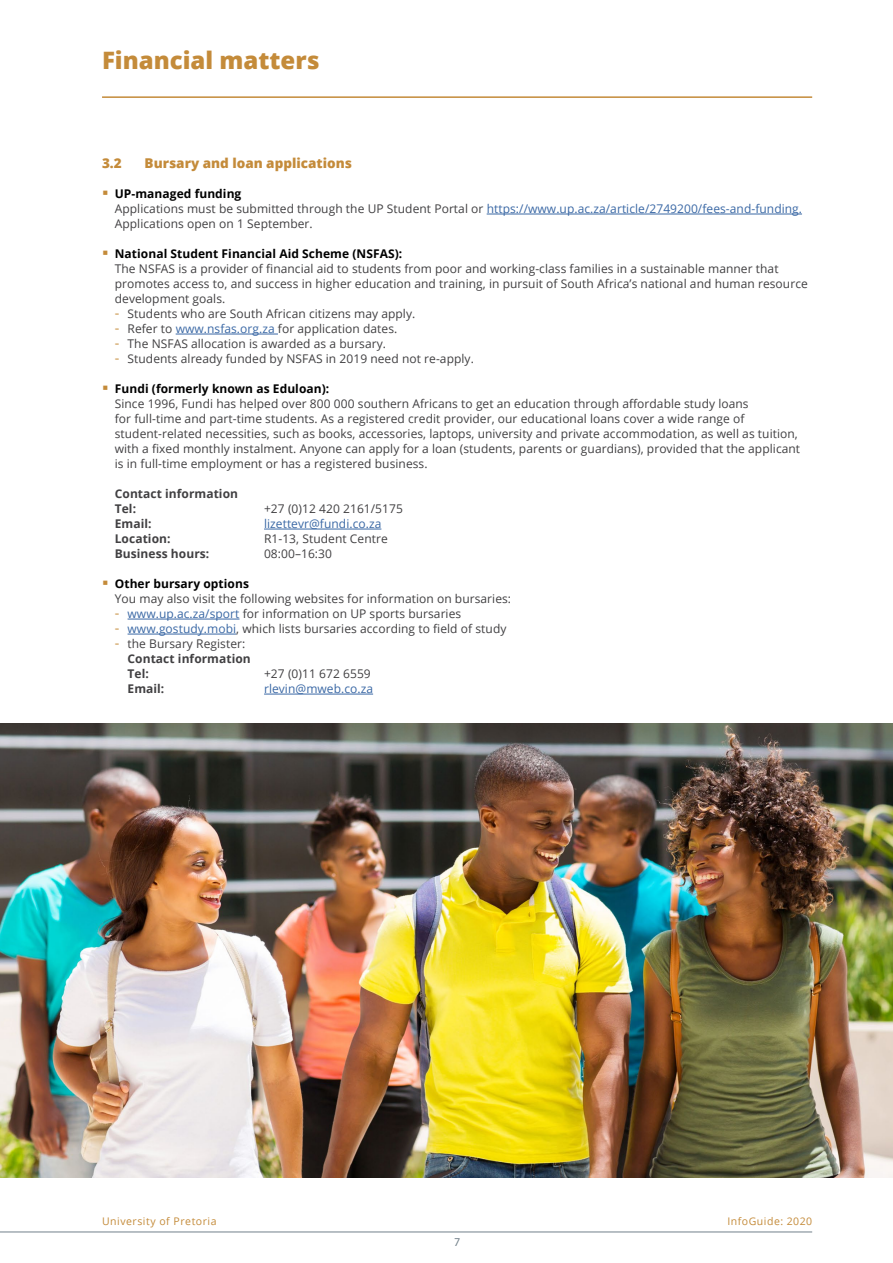
<style>
.page{position:relative;width:893px;height:1263px;background:#fff}
.page>*{position:absolute;margin:0;border:0;box-sizing:border-box;transform-origin:0 0}
.t1{font:800 24px "Open Sans";color:#c48b3a}
.t2{font:800 13.5px "Open Sans";color:#c48b3a}
.t3{font:12px/15px "Open Sans";letter-spacing:.005em;color:#414042}
.t4{font:700 12px/15px "Open Sans";letter-spacing:.005em;color:#414042}
.t5{font:700 12px "Open Sans";letter-spacing:.005em;color:#000}
.t6{font:12px "Open Sans";letter-spacing:.005em;color:#3a68a5}
.t7{font:12px "Myriad Pro";color:#72808a}
.t8{font:10.5px "Open Sans";letter-spacing:.05em;color:#c48b3a}
.s1{font-weight:700;color:#000}
.s2{color:#3a68a5}
.s3{font-size:14.25px;color:#ca974e}
.s4{font-weight:400;font-size:14.25px;color:#ca974e}
.s5{font-weight:400}
</style>
<div class="page">
<hr style="left:0;top:1231px;width:812px;height:1px;background:#72808a">
<hr style="left:102px;top:96px;width:710px;height:2px;background:#c48b3a">
<hr style="left:487px;top:214px;width:315px;height:1px;background:#3a68a5">
<hr style="left:176px;top:334px;width:102px;height:1px;background:#3a68a5">
<hr style="left:264px;top:529px;width:117px;height:1px;background:#3a68a5">
<hr style="left:128px;top:619px;width:111px;height:1px;background:#3a68a5">
<hr style="left:128px;top:634px;width:108px;height:1px;background:#3a68a5">
<hr style="left:264px;top:694px;width:109px;height:1px;background:#3a68a5">
<img style="left:0;top:723px;width:893px;height:455px">
<h1 class="t1" style="left:102px;top:42px;width:219px">Financial matters</h1>
<p class="t2" style="left:102px;top:153px;width:21px">3.2</p>
<p class="t2" style="left:145px;top:153px;width:209px">Bursary and loan applications</p>
<p class="t3" style="left:115px;top:186px;width:689px"><span class="s1">UP-managed funding<br></span>Applications must be submitted through the UP Student Portal or <span class="s2">https://www.up.ac.za/article/2749200/fees-and-funding.<br></span>Applications open on 1 September.</p>
<p class="t5" style="left:115px;top:245px;width:289px">National Student Financial Aid Scheme (NSFAS):</p>
<p class="t3" style="left:115px;top:261px;width:694px">The NSFAS is a provider of financial aid to students from poor and working-class families in a sustainable manner that promotes access to, and success in higher education and training, in pursuit of South Africa’s national and human resource development goals.</p>
<p class="t3" style="left:115px;top:306px;width:302px"><span class="s3">-</span> Students who are South African citizens may apply.</p>
<p class="t3" style="left:115px;top:321px;width:284px"><span class="s3">-</span> Refer to <span class="s2">www.nsfas.org.za</span> for application dates.</p>
<p class="t3" style="left:115px;top:336px;width:273px"><span class="s3">-</span> The NSFAS allocation is awarded as a bursary.</p>
<p class="t3" style="left:115px;top:351px;width:361px"><span class="s3">-</span> Students already funded by NSFAS in 2019 need not re-apply.</p>
<p class="t5" style="left:115px;top:380px;width:216px">Fundi (formerly known as Eduloan):</p>
<p class="t3" style="left:115px;top:396px;width:687px">Since 1996, Fundi has helped over 800 000 southern Africans to get an education through affordable study loans<br>for full-time and part-time students. As a registered credit provider, our educational loans cover a wide range of student-related necessities, such as books, accessories, laptops, university and private accommodation, as well as tuition, with a fixed monthly instalment. Anyone can apply for a loan (students, parents or guardians), provided that the applicant is in full-time employment or has a registered business.</p>
<p class="t4" style="left:115px;top:486px;width:125px">Contact information<br>Tel:</p>
<p class="t3" style="left:264px;top:501px;width:140px">+27 (0)12 420 2161/5175</p>
<p class="t4" style="left:115px;top:516px;width:38px">Email:</p>
<p class="t6" style="left:264px;top:515px;width:119px">lizettevr@fundi.co.za</p>
<p class="t4" style="left:115px;top:531px;width:57px">Location:</p>
<p class="t3" style="left:264px;top:531px;width:125px">R1-13, Student Centre</p>
<p class="t4" style="left:115px;top:546px;width:96px">Business hours:</p>
<p class="t3" style="left:264px;top:546px;width:69px">08:00–16:30</p>
<p class="t5" style="left:115px;top:575px;width:136px">Other bursary options</p>
<p class="t3" style="left:115px;top:591px;width:398px">You may also visit the following websites for information on bursaries:</p>
<p class="t3" style="left:115px;top:606px;width:348px"><span class="s3">-</span> <span class="s2">www.up.ac.za/sport</span> for information on UP sports bursaries</p>
<p class="t3" style="left:115px;top:621px;width:393px"><span class="s3">-</span> <span class="s2">www.gostudy.mobi</span>, which lists bursaries according to field of study</p>
<p class="t4" style="left:128px;top:636px;width:125px;text-indent:-13px"><span class="s4">-</span> <span class="s5">the Bursary Register:<br></span>Contact information<br>Tel:</p>
<p class="t3" style="left:264px;top:666px;width:108px">+27 (0)11 672 6559</p>
<p class="t4" style="left:128px;top:681px;width:38px">Email:</p>
<p class="t6" style="left:264px;top:680px;width:111px">rlevin@mweb.co.za</p>
<p class="t8" style="left:102px;top:1214px;width:116px">University of Pretoria</p>
<p class="t8" style="left:727px;top:1214px;width:86px">InfoGuide: 2020</p>
<p class="t7" style="left:454px;top:1235px;width:8px">7</p>
</div>
